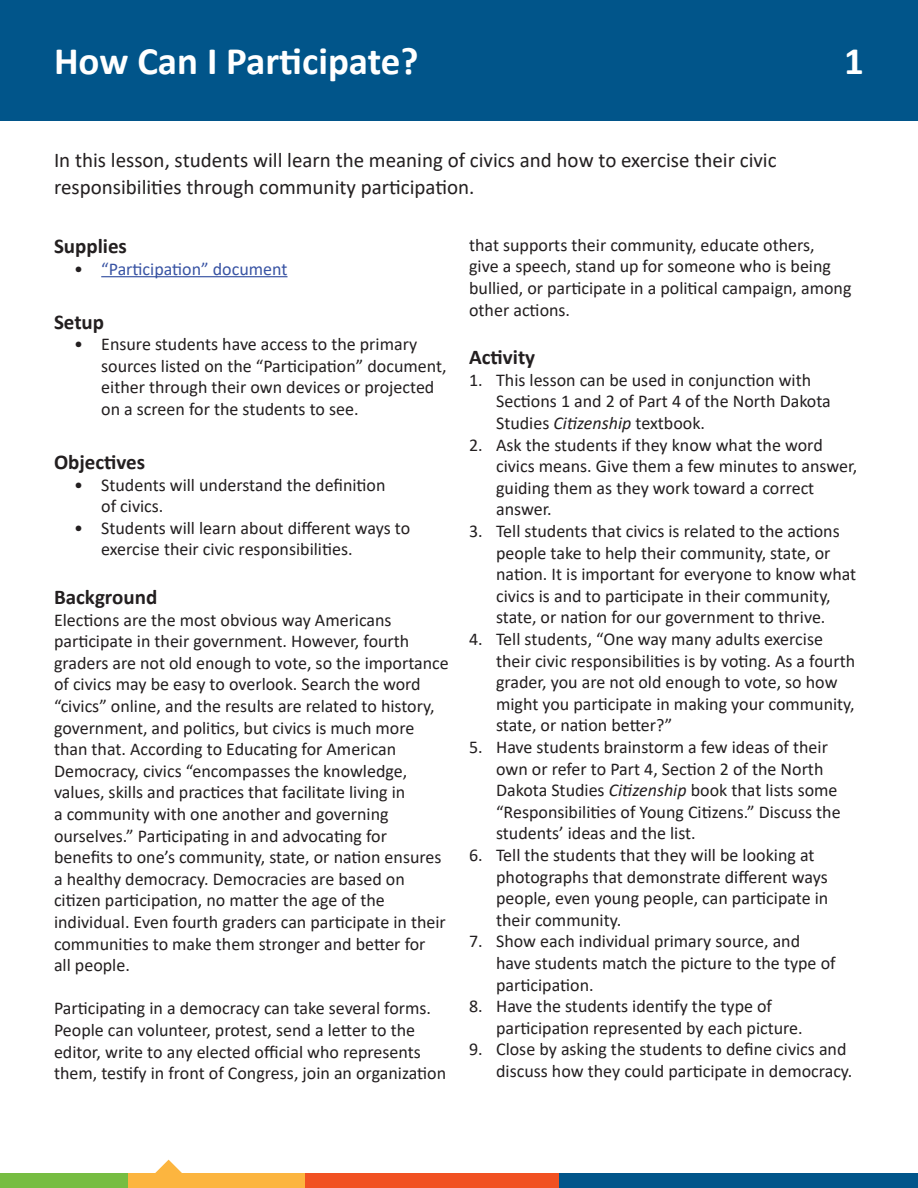
<style>
.page{position:relative;width:918px;height:1188px;background:#fff}
.page>*{position:absolute;margin:0;border:0;box-sizing:border-box;transform-origin:0 0}
.t1{font:700 39px "Calibri";color:#fff}
.t2{font:21px/27px "Calibri";color:#231f20}
.t3{font:700 21px "Calibri";color:#231f20}
.t4{font:18px/21.6px "Calibri";color:#231f20}
.t5{font:18px "Calibri";color:#3853a3}
.s1{color:#231f20}
.s2{font-style:italic}
</style>
<div class="page">
<div style="left:0;top:0;width:918px;height:120px;background:#01558a"></div>
<div style="left:0;top:1173px;width:130px;height:15px;background:#77bd42"></div>
<div style="left:128px;top:1173px;width:179px;height:15px;background:#fcb53f"></div>
<div style="left:305px;top:1173px;width:257px;height:15px;background:#f15122"></div>
<div style="left:559px;top:1173px;width:359px;height:15px;background:#01558a"></div>
<hr style="left:101px;top:276px;width:187px;height:1px;background:#3853a3">
<svg style="left:155px;top:1160px;width:27px;height:13px"></svg>
<p class="t1" style="left:54px;top:34px;width:366px">How Can I Participate?</p>
<p class="t1" style="left:844px;top:34px;width:21px">1</p>
<p class="t2" style="left:54px;top:146px;width:724px">In this lesson, students will learn the meaning of civics and how to exercise their civic responsibilities through community participation.</p>
<p class="t3" style="left:54px;top:231px;width:75px">Supplies</p>
<p class="t5" style="left:74px;top:256px;width:215px"><span class="s1">•</span> “Participation” document</p>
<p class="t3" style="left:54px;top:307px;width:52px">Setup</p>
<p class="t4" style="left:101px;top:333px;width:347px;text-indent:-27px">• Ensure students have access to the primary sources listed on the “Participation” document, either through their own devices or projected on a screen for the students to see.</p>
<p class="t3" style="left:54px;top:447px;width:93px">Objectives</p>
<p class="t4" style="left:101px;top:473px;width:286px;text-indent:-27px">• Students will understand the definition of civics.</p>
<p class="t4" style="left:101px;top:517px;width:310px;text-indent:-27px">• Students will learn about different ways to exercise their civic responsibilities.</p>
<p class="t3" style="left:54px;top:582px;width:105px">Background</p>
<p class="t4" style="left:54px;top:608px;width:396px">Elections are the most obvious way Americans participate in their government. However, fourth graders are not old enough to vote, so the importance of civics may be easy to overlook. Search the word “civics” online, and the results are related to history, government, and politics, but civics is much more than that. According to Educating for American Democracy, civics “encompasses the knowledge, values, skills and practices that facilitate living in<br>a community with one another and governing ourselves.” Participating in and advocating for benefits to one’s community, state, or nation ensures a healthy democracy. Democracies are based on citizen participation, no matter the age of the individual. Even fourth graders can participate in their communities to make them stronger and better for<br>all people.</p>
<p class="t4" style="left:54px;top:997px;width:394px">Participating in a democracy can take several forms.<br>People can volunteer, protest, send a letter to the editor, write to any elected official who represents them, testify in front of Congress, join an organization</p>
<p class="t4" style="left:469px;top:234px;width:384px">that supports their community, educate others,<br>give a speech, stand up for someone who is being bullied, or participate in a political campaign, among other actions.</p>
<p class="t3" style="left:469px;top:342px;width:68px">Activity</p>
<p class="t4" style="left:496px;top:369px;width:336px;text-indent:-27px">1. This lesson can be used in conjunction with<br>Sections 1 and 2 of Part 4 of the North Dakota<br>Studies <span class="s2">Citizenship</span> textbook.</p>
<p class="t4" style="left:496px;top:433px;width:363px;text-indent:-27px">2. Ask the students if they know what the word civics means. Give them a few minutes to answer, guiding them as they work toward a correct answer.</p>
<p class="t4" style="left:496px;top:520px;width:362px;text-indent:-27px">3. Tell students that civics is related to the actions people take to help their community, state, or nation. It is important for everyone to know what civics is and to participate in their community, state, or nation for our government to thrive.</p>
<p class="t4" style="left:496px;top:628px;width:361px;text-indent:-27px">4. Tell students, “One way many adults exercise their civic responsibilities is by voting. As a fourth grader, you are not old enough to vote, so how might you participate in making your community, state, or nation better?”</p>
<p class="t4" style="left:496px;top:736px;width:346px;text-indent:-27px">5. Have students brainstorm a few ideas of their own or refer to Part 4, Section 2 of the North Dakota Studies <span class="s2">Citizenship</span> book that lists some “Responsibilities of Young Citizens.” Discuss the students’ ideas and the list.</p>
<p class="t4" style="left:496px;top:844px;width:334px;text-indent:-27px">6. Tell the students that they will be looking at photographs that demonstrate different ways people, even young people, can participate in their community.</p>
<p class="t4" style="left:496px;top:930px;width:341px;text-indent:-27px">7. Show each individual primary source, and have students match the picture to the type of participation.</p>
<p class="t4" style="left:496px;top:995px;width:308px;text-indent:-27px">8. Have the students identify the type of participation represented by each picture.</p>
<p class="t4" style="left:496px;top:1038px;width:358px;text-indent:-27px">9. Close by asking the students to define civics and discuss how they could participate in democracy.</p>
</div>
